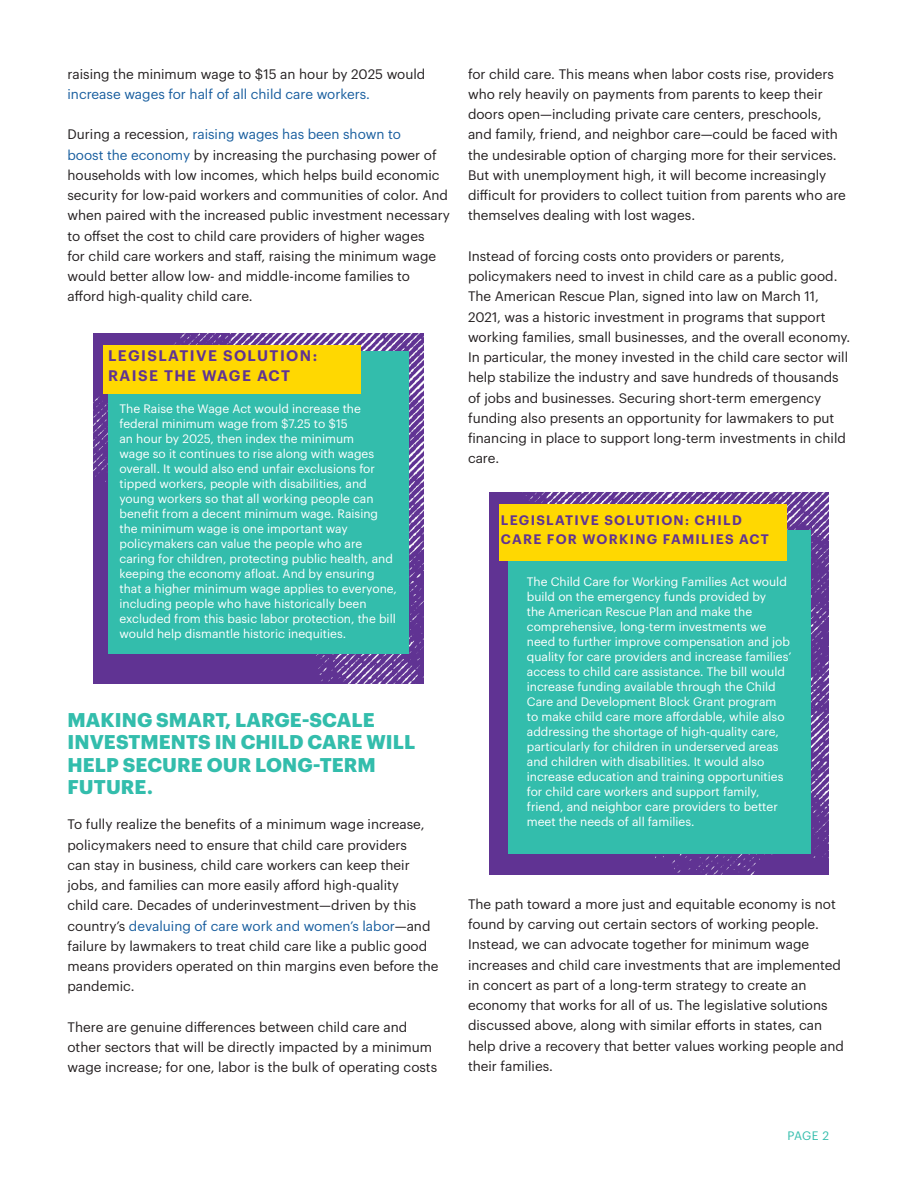
<style>
.page{position:relative;width:918px;height:1188px;background:#fff}
.page>*{position:absolute;margin:0;border:0;box-sizing:border-box;transform-origin:0 0}
.MAIN_TITLE__SUBTITLE{font:700 19.5px/22.5px "Graphik";letter-spacing:.005em;color:#33bdac}
.t1{font:600 15px/19.5px "Graphik";letter-spacing:.095em;color:#603393}
.BODY_TEXT{font:13.5px/20.2px "Graphik";color:#231f20}
.Callout_Header_-_Dat{font:600 13.5px/19.5px "Graphik";letter-spacing:.095em;color:#603393}
.MAIN_TITLE__SUBTITLE-2{font:12px/15px "Graphik";color:#fff}
.t2{font:12px "Graphik";color:#33bdac}
.s1{color:#175d9e}
</style>
<div class="page">
<img style="left:490px;top:492px;width:339px;height:383px">
<div style="left:509px;top:531px;width:302px;height:323px;background:#33bdac"></div>
<div style="left:499px;top:505px;width:287px;height:56px;background:#ffd801"></div>
<img style="left:94px;top:334px;width:330px;height:350px">
<div style="left:108px;top:351px;width:301px;height:303px;background:#33bdac"></div>
<div style="left:103px;top:345px;width:257px;height:49px;background:#ffd801"></div>
<p class="BODY_TEXT" style="left:68px;top:62px;width:359px">raising the minimum wage to $15 an hour by 2025 would <span class="s1">increase wages for half of all child care workers.</span></p>
<p class="BODY_TEXT" style="left:68px;top:123px;width:384px">During a recession, <span class="s1">raising wages has been shown to<br>boost the economy</span> by increasing the purchasing power of households with low incomes, which helps build economic security for low-paid workers and communities of color. And when paired with the increased public investment necessary to offset the cost to child care providers of higher wages<br>for child care workers and staff, raising the minimum wage would better allow low- and middle-income families to afford high-quality child care.</p>
<p class="t1" style="left:108px;top:345px;width:211px">LEGISLATIVE SOLUTION:<br>RAISE THE WAGE ACT</p>
<p class="MAIN_TITLE__SUBTITLE-2" style="left:119px;top:400px;width:279px">The Raise the Wage Act would increase the federal minimum wage from $7.25 to $15<br>an hour by 2025, then index the minimum<br>wage so it continues to rise along with wages overall. It would also end unfair exclusions for tipped workers, people with disabilities, and young workers so that all working people can benefit from a decent minimum wage. Raising the minimum wage is one important way policymakers can value the people who are caring for children, protecting public health, and keeping the economy afloat. And by ensuring that a higher minimum wage applies to everyone, including people who have historically been excluded from this basic labor protection, the bill would help dismantle historic inequities.</p>
<p class="MAIN_TITLE__SUBTITLE" style="left:68px;top:706px;width:349px">MAKING SMART, LARGE-SCALE<br>INVESTMENTS IN CHILD CARE WILL<br>HELP SECURE OUR LONG-TERM<br>FUTURE.</p>
<p class="BODY_TEXT" style="left:68px;top:813px;width:373px">To fully realize the benefits of a minimum wage increase, policymakers need to ensure that child care providers<br>can stay in business, child care workers can keep their jobs, and families can more easily afford high-quality<br>child care. Decades of underinvestment—driven by this country’s <span class="s1">devaluing of care work and women’s labor</span>—and failure by lawmakers to treat child care like a public good means providers operated on thin margins even before the pandemic.</p>
<p class="BODY_TEXT" style="left:68px;top:1016px;width:371px">There are genuine differences between child care and other sectors that will be directly impacted by a minimum wage increase; for one, labor is the bulk of operating costs</p>
<p class="BODY_TEXT" style="left:468px;top:62px;width:379px">for child care. This means when labor costs rise, providers who rely heavily on payments from parents to keep their doors open—including private care centers, preschools, and family, friend, and neighbor care—could be faced with the undesirable option of charging more for their services.<br>But with unemployment high, it will become increasingly difficult for providers to collect tuition from parents who are themselves dealing with lost wages.</p>
<p class="BODY_TEXT" style="left:468px;top:245px;width:384px">Instead of forcing costs onto providers or parents, policymakers need to invest in child care as a public good.<br>The American Rescue Plan, signed into law on March 11, 2021, was a historic investment in programs that support working families, small businesses, and the overall economy.<br>In particular, the money invested in the child care sector will help stabilize the industry and save hundreds of thousands of jobs and businesses. Securing short-term emergency funding also presents an opportunity for lawmakers to put financing in place to support long-term investments in child care.</p>
<p class="Callout_Header_-_Dat" style="left:501px;top:509px;width:270px">LEGISLATIVE SOLUTION: CHILD<br>CARE FOR WORKING FAMILIES ACT</p>
<p class="MAIN_TITLE__SUBTITLE-2" style="left:527px;top:573px;width:266px">The Child Care for Working Families Act would build on the emergency funds provided by<br>the American Rescue Plan and make the comprehensive, long-term investments we need to further improve compensation and job quality for care providers and increase families’ access to child care assistance. The bill would increase funding available through the Child Care and Development Block Grant program<br>to make child care more affordable, while also addressing the shortage of high-quality care, particularly for children in underserved areas and children with disabilities. It would also increase education and training opportunities for child care workers and support family, friend, and neighbor care providers to better meet the needs of all families.</p>
<p class="BODY_TEXT" style="left:468px;top:893px;width:377px">The path toward a more just and equitable economy is not found by carving out certain sectors of working people.<br>Instead, we can advocate together for minimum wage increases and child care investments that are implemented in concert as part of a long-term strategy to create an economy that works for all of us. The legislative solutions discussed above, along with similar efforts in states, can help drive a recovery that better values working people and their families.</p>
<p class="t2" style="left:787px;top:1126px;width:43px">PAGE 2</p>
</div>
